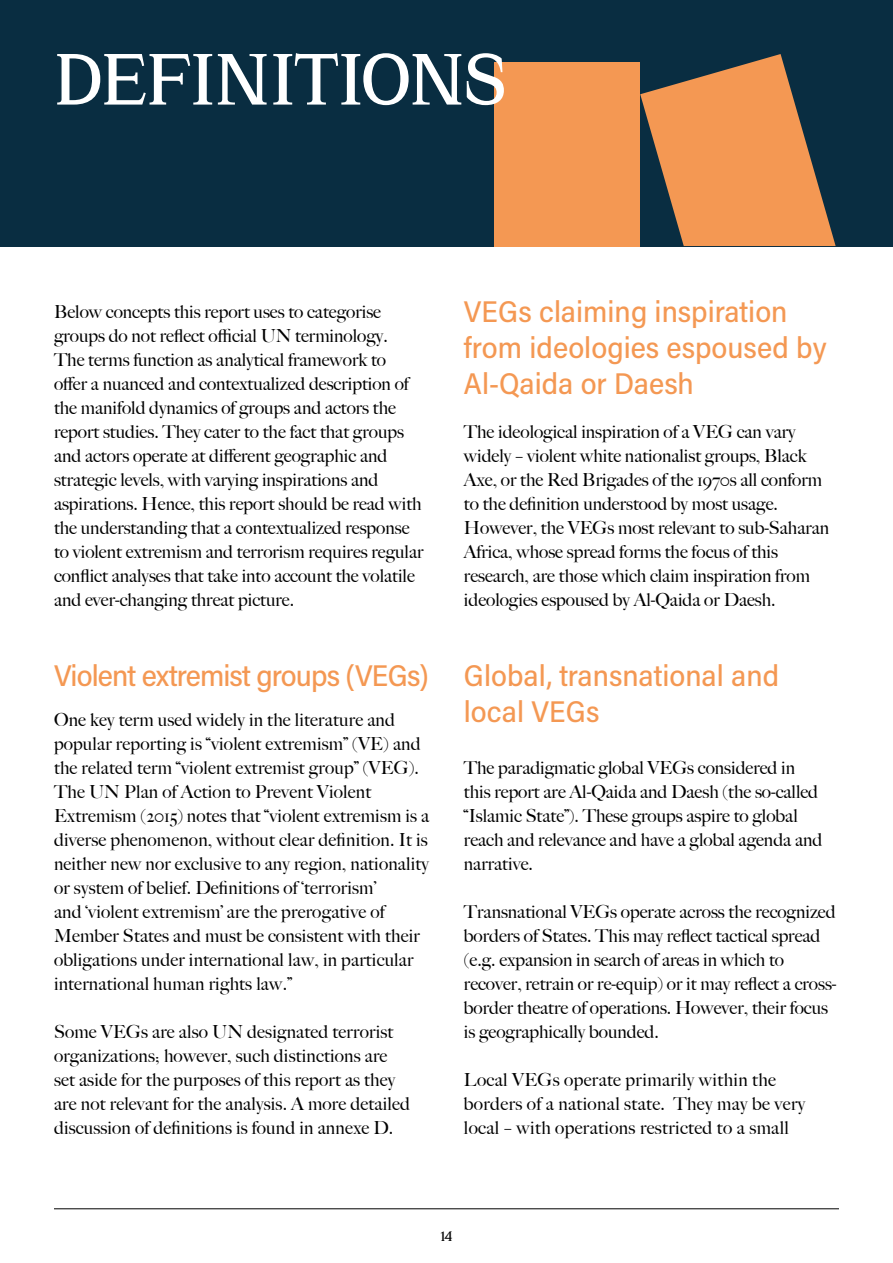
<style>
.page{position:relative;width:893px;height:1263px;background:#fff}
.page>*{position:absolute;margin:0;border:0;box-sizing:border-box;transform-origin:0 0}
.t1{font:700 79.35px "Cirka";letter-spacing:-.01em;color:#fff}
.t2{font:500 30px/36px "Acumin Pro Semi Cond";color:#f49853}
.t3{font:500 30px "Acumin Pro Semi Cond";letter-spacing:-.03em;color:#f49853}
.t4{font:500 18px/24px "Big Caslon";color:#000}
.t5{font:500 18px/24px "Big Caslon";letter-spacing:.02em;color:#000}
.t6{font:700 15px "Cirka";color:#000}
</style>
<div class="page">
<hr style="left:54px;top:1208px;width:785px;height:1px;background:#000">
<div style="left:0;top:0;width:893px;height:246px;background:#092d41"></div>
<div style="left:494px;top:62px;width:146px;height:184px;background:#f49853"></div>
<svg style="left:640px;top:54px;width:196px;height:192px"></svg>
<h1 class="t1" style="left:54px;top:32px;width:454px">DEFINITIONS</h1>
<p class="t4" style="left:54px;top:299px;width:371px">Below concepts this report uses to categorise groups do not reflect official UN terminology.<br>The terms function as analytical framework to offer a nuanced and contextualized description of the manifold dynamics of groups and actors the report studies. They cater to the fact that groups and actors operate at different geographic and strategic levels, with varying inspirations and aspirations. Hence, this report should be read with the understanding that a contextualized response to violent extremism and terrorism requires regular conflict analyses that take into account the volatile and ever-changing threat picture.</p>
<h2 class="t3" style="left:54px;top:654px;width:376px">Violent extremist groups (VEGs)</h2>
<p class="t4" style="left:54px;top:707px;width:377px">One key term used widely in the literature and popular reporting is “violent extremism” (VE) and the related term “violent extremist group” (VEG).<br>The UN Plan of Action to Prevent Violent Extremism (2015) notes that “violent extremism is a diverse phenomenon, without clear definition. It is neither new nor exclusive to any region, nationality or system of belief. Definitions of ‘terrorism’<br>and ‘violent extremism’ are the prerogative of Member States and must be consistent with their obligations under international law, in particular international human rights law.”</p>
<p class="t4" style="left:54px;top:1019px;width:357px">Some VEGs are also UN designated terrorist organizations; however, such distinctions are set aside for the purposes of this report as they are not relevant for the analysis. A more detailed discussion of definitions is found in annexe D.</p>
<h2 class="t2" style="left:464px;top:293px;width:364px">VEGs claiming inspiration from ideologies espoused by<br>Al-Qaida or Daesh</h2>
<p class="t4" style="left:464px;top:419px;width:367px">The ideological inspiration of a VEG can vary widely – violent white nationalist groups, Black Axe, or the Red Brigades of the 1970s all conform to the definition understood by most usage.<br>However, the VEGs most relevant to sub-Saharan Africa, whose spread forms the focus of this research, are those which claim inspiration from ideologies espoused by Al-Qaida or Daesh.</p>
<h2 class="t2" style="left:464px;top:656px;width:317px">Global, transnational and local VEGs</h2>
<p class="t4" style="left:464px;top:755px;width:360px">The paradigmatic global VEGs considered in this report are Al-Qaida and Daesh (the so-called “Islamic State”). These groups aspire to global reach and relevance and have a global agenda and narrative.</p>
<p class="t4" style="left:464px;top:899px;width:374px">Transnational VEGs operate across the recognized borders of States. This may reflect tactical spread (e.g. expansion in search of areas in which to recover, retrain or re-equip) or it may reflect a cross&shy;border theatre of operations. However, their focus is geographically bounded.</p>
<p class="t5" style="left:464px;top:1067px;width:343px">Local VEGs operate primarily within the borders of a national state. They may be very local – with operations restricted to a small</p>
<p class="t6" style="left:440px;top:1227px;width:14px">14</p>
</div>
